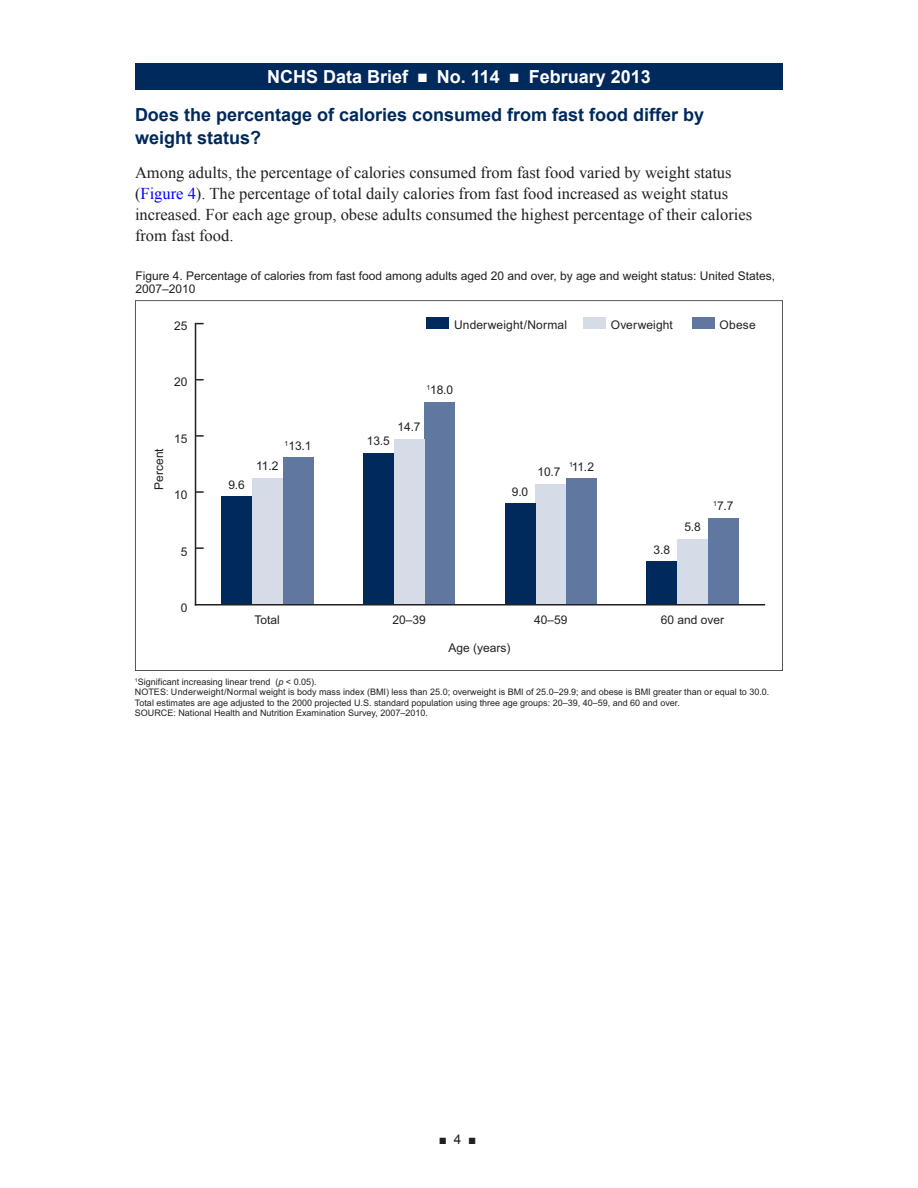
<style>
.page{position:relative;width:918px;height:1188px;background:#fff}
.page>*{position:absolute;margin:0;border:0;box-sizing:border-box;transform-origin:0 0}
.Heading_1{font:700 18px/22.5px "Arial";color:#00295c}
.t1{font:700 18px "Arial";color:#fff}
.t2{font:16.5px/21px "Times New Roman";color:#231f20}
.t3{font:13.5px "Arial";color:#231f20}
.t4{font:12px/13.5px "Arial";color:#231f20}
.t5{font:9px/10.5px "Arial";color:#231f20}
.s1{color:#00f}
.s2{font-style:italic}
</style>
<div class="page">
<div style="left:135px;top:63px;width:648px;height:27px;background:#00295c"></div>
<svg style="left:135px;top:300px;width:648px;height:371px"></svg>
<div style="left:426px;top:318px;width:23px;height:11px;background:#00295c"></div>
<svg style="left:196px;top:547px;width:8px;height:2px"></svg>
<svg style="left:196px;top:491px;width:8px;height:2px"></svg>
<svg style="left:196px;top:435px;width:8px;height:2px"></svg>
<svg style="left:196px;top:379px;width:8px;height:2px"></svg>
<div style="left:283px;top:457px;width:30px;height:147px;background:#60779f"></div>
<div style="left:424px;top:402px;width:31px;height:202px;background:#60779f"></div>
<div style="left:566px;top:479px;width:31px;height:125px;background:#60779f"></div>
<div style="left:708px;top:518px;width:31px;height:86px;background:#60779f"></div>
<div style="left:252px;top:479px;width:31px;height:125px;background:#d5dce8"></div>
<div style="left:394px;top:439px;width:30px;height:165px;background:#d5dce8"></div>
<div style="left:535px;top:484px;width:31px;height:120px;background:#d5dce8"></div>
<div style="left:677px;top:539px;width:31px;height:65px;background:#d5dce8"></div>
<div style="left:221px;top:497px;width:31px;height:107px;background:#00295c"></div>
<div style="left:363px;top:453px;width:31px;height:151px;background:#00295c"></div>
<div style="left:505px;top:503px;width:30px;height:101px;background:#00295c"></div>
<div style="left:647px;top:562px;width:30px;height:42px;background:#00295c"></div>
<hr style="left:196px;top:604px;width:568px;height:2px;background:#231f20">
<h1 class="t1" style="left:267px;top:65px;width:385px">NCHS Data Brief ■ No. 114 ■ February 2013</h1>
<p class="Heading_1" style="left:135px;top:104px;width:571px">Does the percentage of calories consumed from fast food differ by weight status?</p>
<p class="t2" style="left:135px;top:162px;width:619px">Among adults, the percentage of calories consumed from fast food varied by weight status (<span class="s1">Figure 4</span>). The percentage of total daily calories from fast food increased as weight status increased. For each age group, obese adults consumed the highest percentage of their calories from fast food.</p>
<p class="t4" style="left:135px;top:269px;width:641px">Figure 4. Percentage of calories from fast food among adults aged 20 and over, by age and weight status: United States,<br>2007–2010</p>
<p class="t4" style="left:174px;top:319px;width:15px">25</p>
<p class="t4" style="left:174px;top:375px;width:15px">20</p>
<p class="t4" style="left:152px;top:490px;width:43px;rotate:-90deg">Percent</p>
<p class="t4" style="left:174px;top:432px;width:15px">15</p>
<p class="t4" style="left:174px;top:488px;width:15px">10</p>
<p class="t4" style="left:181px;top:545px;width:8px">5</p>
<p class="t4" style="left:181px;top:601px;width:8px">0</p>
<p class="t4" style="left:454px;top:318px;width:115px">Underweight/Normal</p>
<p class="t4" style="left:611px;top:318px;width:64px">Overweight</p>
<p class="t4" style="left:720px;top:318px;width:38px">Obese</p>
<p class="t4" style="left:228px;top:478px;width:18px">9.6</p>
<p class="t4" style="left:426px;top:383px;width:28px"><sup>1</sup>18.0</p>
<p class="t4" style="left:285px;top:439px;width:28px"><sup>1</sup>13.1</p>
<p class="t4" style="left:367px;top:434px;width:24px">13.5</p>
<p class="t4" style="left:256px;top:459px;width:24px">11.2</p>
<p class="t4" style="left:398px;top:421px;width:24px">14.7</p>
<p class="t4" style="left:512px;top:485px;width:18px">9.0</p>
<p class="t4" style="left:537px;top:465px;width:24px">10.7</p>
<p class="t4" style="left:569px;top:460px;width:26px"><sup>1</sup>11.2</p>
<p class="t4" style="left:654px;top:543px;width:18px">3.8</p>
<p class="t4" style="left:684px;top:521px;width:18px">5.8</p>
<p class="t4" style="left:713px;top:499px;width:22px"><sup>1</sup>7.7</p>
<p class="t4" style="left:255px;top:613px;width:27px">Total</p>
<p class="t4" style="left:392px;top:613px;width:35px">20–39</p>
<p class="t4" style="left:534px;top:613px;width:35px">40–59</p>
<p class="t4" style="left:661px;top:613px;width:65px">60 and over</p>
<p class="t4" style="left:448px;top:642px;width:64px">Age (years)</p>
<p class="t5" style="left:135px;top:677px;width:636px"><sup>1</sup>Significant increasing linear trend (<span class="s2">p</span> &lt; 0.05).<br>NOTES: Underweight/Normal weight is body mass index (BMI) less than 25.0; overweight is BMI of 25.0–29.9; and obese is BMI greater than or equal to 30.0.<br>Total estimates are age adjusted to the 2000 projected U.S. standard population using three age groups: 20–39, 40–59, and 60 and over.<br>SOURCE: National Health and Nutrition Examination Survey, 2007–2010.</p>
<h3 class="t3" style="left:439px;top:1130px;width:39px">■ 4 ■</h3>
</div>
